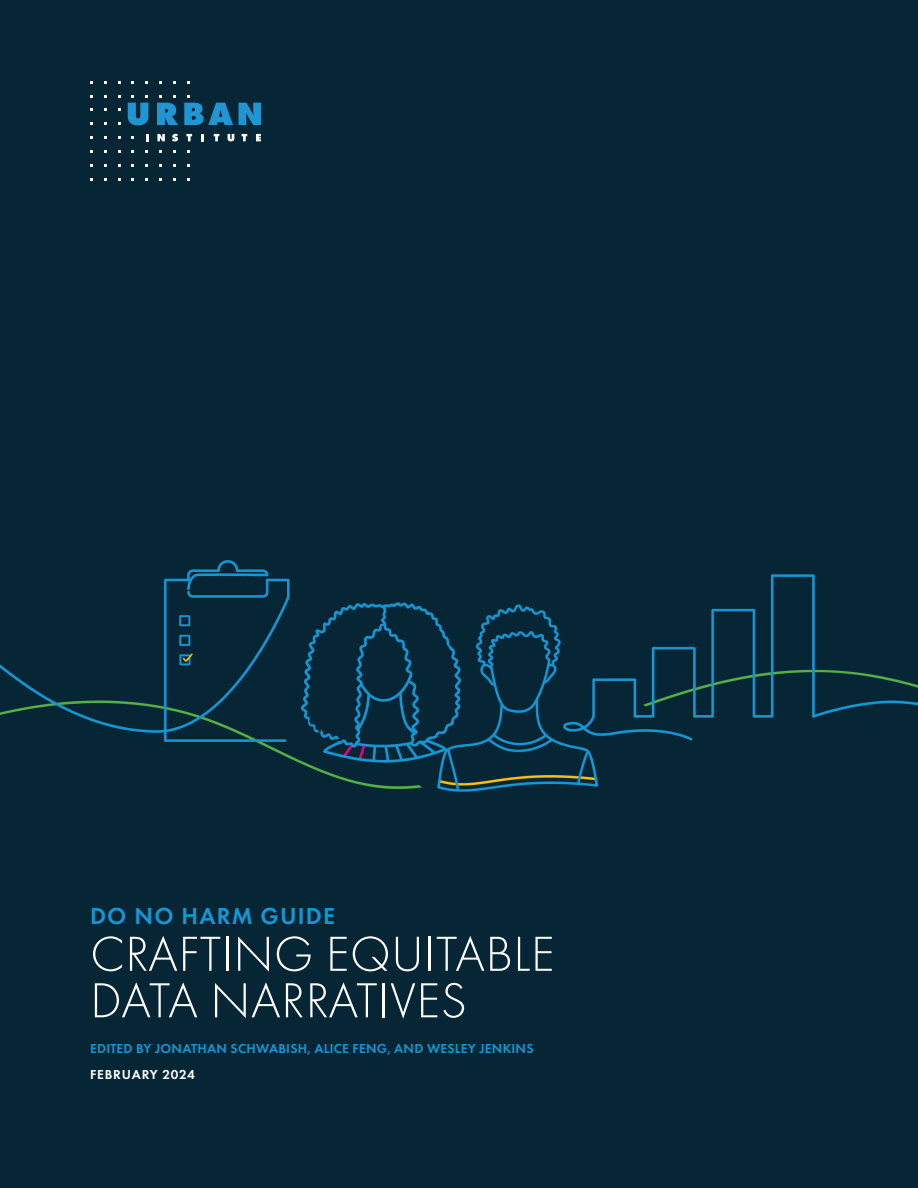
<style>
.page{position:relative;width:918px;height:1188px;background:#062635}
.page>*{position:absolute;margin:0;border:0;box-sizing:border-box;transform-origin:0 0}
.H1_Cover_Title{font:300 51px/46.5px "Futura PT";letter-spacing:.01em;color:#fff}
.Cover_Title_Kicker{font:600 24px "Futura PT";letter-spacing:.05em;color:#1696d2}
.Edited_By{font:600 13.5px "Futura PT";letter-spacing:.02em;color:#1696d2}
.Date{font:600 13.5px "Futura PT";letter-spacing:.06em;color:#fff}
</style>
<div class="page">
<svg style="left:146px;top:134px;width:2px;height:7px"></svg>
<svg style="left:157px;top:134px;width:8px;height:7px"></svg>
<svg style="left:172px;top:134px;width:6px;height:7px"></svg>
<svg style="left:186px;top:134px;width:6px;height:7px"></svg>
<svg style="left:201px;top:134px;width:3px;height:7px"></svg>
<svg style="left:214px;top:134px;width:5px;height:7px"></svg>
<svg style="left:228px;top:134px;width:6px;height:7px"></svg>
<svg style="left:242px;top:134px;width:5px;height:7px"></svg>
<svg style="left:256px;top:134px;width:5px;height:7px"></svg>
<svg style="left:128px;top:103px;width:20px;height:22px"></svg>
<svg style="left:157px;top:103px;width:21px;height:22px"></svg>
<svg style="left:184px;top:103px;width:77px;height:22px;background:#176f9d"></svg>
<p class="Cover_Title_Kicker" style="left:90px;top:901px;width:246px">DO NO HARM GUIDE</p>
<h1 class="H1_Cover_Title" style="left:90px;top:931px;width:466px">CRAFTING EQUITABLE<br>DATA NARRATIVES</h1>
<p class="Edited_By" style="left:90px;top:1040px;width:445px">EDITED BY JONATHAN SCHWABISH, ALICE FENG, AND WESLEY JENKINS</p>
<p class="Date" style="left:90px;top:1066px;width:106px">FEBRUARY 2024</p>
</div>
